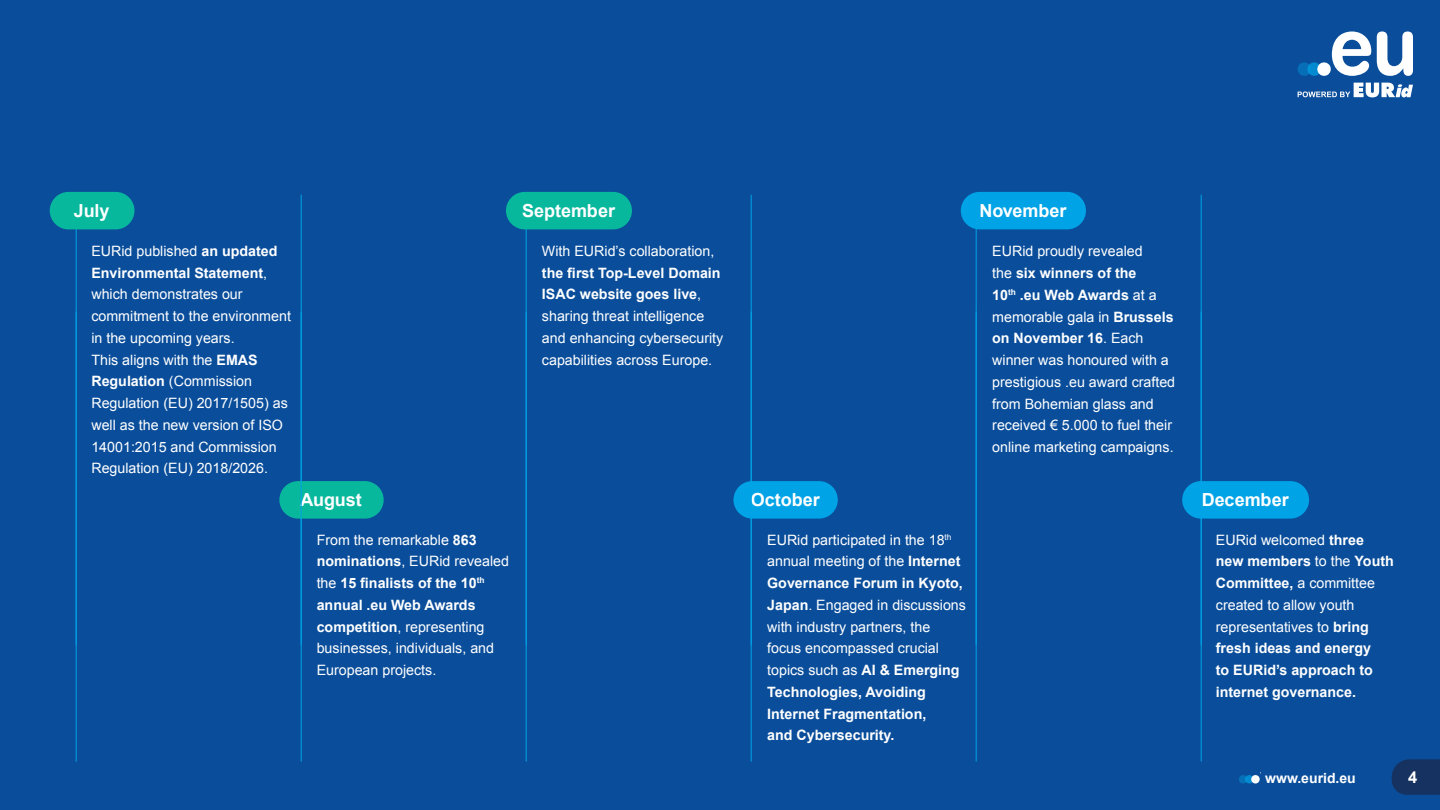
<style>
.page{position:relative;width:1440px;height:810px;background:#0a4e9b}
.page>*{position:absolute;margin:0;border:0;box-sizing:border-box;transform-origin:0 0}
.t1{font:700 18px "Arial";letter-spacing:-.005em;color:#fff}
.t2{font:700 16.5px "Arial";color:#fff}
.t3{font:14.25px/21.8px "Arial";color:#fff}
.t4{font:700 14.25px/21.8px "Arial";color:#fff}
.t5{font:700 14.02px "Arial";color:#fff}
.s1{font-weight:700}
.s2{font-weight:400}
</style>
<div class="page">
<svg style="left:1392px;top:759px;width:48px;height:36px;background:#153464"></svg>
<svg style="left:1239px;top:775px;width:21px;height:9px"></svg>
<svg style="left:1377px;top:32px;width:36px;height:44px"></svg>
<svg style="left:1298px;top:32px;width:73px;height:44px"></svg>
<svg style="left:1298px;top:83px;width:115px;height:14px"></svg>
<hr style="left:526px;top:195px;width:1px;height:450px;background:#00a3e6">
<hr style="left:751px;top:195px;width:1px;height:450px;background:#00a3e6">
<hr style="left:976px;top:195px;width:1px;height:450px;background:#00a3e6">
<hr style="left:76px;top:195px;width:1px;height:450px;background:#00a3e6">
<hr style="left:301px;top:195px;width:1px;height:450px;background:#00a3e6">
<hr style="left:1201px;top:195px;width:1px;height:450px;background:#00a3e6">
<div style="left:734px;top:481px;width:104px;height:38px;background:#00a3e6;border-radius:19px"></div>
<div style="left:1182px;top:481px;width:127px;height:38px;background:#00a3e6;border-radius:19px"></div>
<div style="left:961px;top:192px;width:125px;height:37px;background:#00a3e6;border-radius:19px"></div>
<div style="left:279px;top:481px;width:105px;height:38px;background:#08b89d;border-radius:19px"></div>
<div style="left:506px;top:192px;width:126px;height:37px;background:#08b89d;border-radius:19px"></div>
<div style="left:50px;top:192px;width:84px;height:37px;background:#08b89d;border-radius:19px"></div>
<hr style="left:526px;top:312px;width:1px;height:450px;background:#00a3e6">
<hr style="left:751px;top:312px;width:1px;height:450px;background:#00a3e6">
<hr style="left:976px;top:312px;width:1px;height:450px;background:#00a3e6">
<hr style="left:1201px;top:312px;width:1px;height:450px;background:#00a3e6">
<hr style="left:76px;top:312px;width:1px;height:450px;background:#00a3e6">
<hr style="left:301px;top:312px;width:1px;height:450px;background:#00a3e6">
<p class="t1" style="left:74px;top:199px;width:37px">July</p>
<p class="t1" style="left:522px;top:199px;width:94px">September</p>
<p class="t3" style="left:91px;top:240px;width:201px">EURid published <span class="s1">an updated<br>Environmental Statement</span>, which demonstrates our commitment to the environment in the upcoming years.<br>This aligns with the <span class="s1">EMAS<br>Regulation</span> (Commission<br>Regulation (EU) 2017/1505) as well as the new version of ISO<br>14001:2015 and Commission<br>Regulation (EU) 2018/2026.</p>
<p class="t3" style="left:542px;top:240px;width:174px">With EURid’s collaboration,</p>
<p class="t3" style="left:542px;top:262px;width:183px"><span class="s1">the first Top-Level Domain<br>ISAC website goes live</span>, sharing threat intelligence and enhancing cybersecurity capabilities across Europe.</p>
<p class="t1" style="left:300px;top:488px;width:63px">August</p>
<p class="t1" style="left:980px;top:199px;width:89px">November</p>
<p class="t3" style="left:992px;top:241px;width:184px">EURid proudly revealed<br>the <span class="s1">six winners of the<br>10</span><sup>th</sup> <span class="s1">.eu Web Awards</span> at a memorable gala in <span class="s1">Brussels on November 16</span>. Each winner was honoured with a prestigious .eu award crafted from Bohemian glass and received € 5.000 to fuel their online marketing campaigns.</p>
<p class="t1" style="left:751px;top:488px;width:70px">October</p>
<p class="t1" style="left:1202px;top:488px;width:88px">December</p>
<p class="t3" style="left:317px;top:529px;width:194px">From the remarkable <span class="s1">863 nominations</span>, EURid revealed the <span class="s1">15 finalists of the 10</span><sup>th </sup><span class="s1">annual .eu Web Awards competition</span>, representing businesses, individuals, and<br>European projects.</p>
<p class="t3" style="left:767px;top:529px;width:200px">EURid participated in the 18<sup>th </sup>annual meeting of the <span class="s1">Internet<br>Governance Forum in Kyoto,<br>Japan</span>. Engaged in discussions with industry partners, the focus encompassed crucial topics such as <span class="s1">AI &amp; Emerging<br>Technologies, Avoiding<br>Internet Fragmentation,<br>and Cybersecurity.</span></p>
<p class="t4" style="left:1216px;top:529px;width:179px"><span class="s2">EURid welcomed</span> three new members <span class="s2">to the</span> Youth<br>Committee, <span class="s2">a committee created to allow youth representatives to</span> bring fresh ideas and energy<br>to EURid’s approach to internet governance.</p>
<p class="t5" style="left:1265px;top:768px;width:92px">www.eurid.eu</p>
<p class="t2" style="left:1408px;top:766px;width:11px">4</p>
</div>
